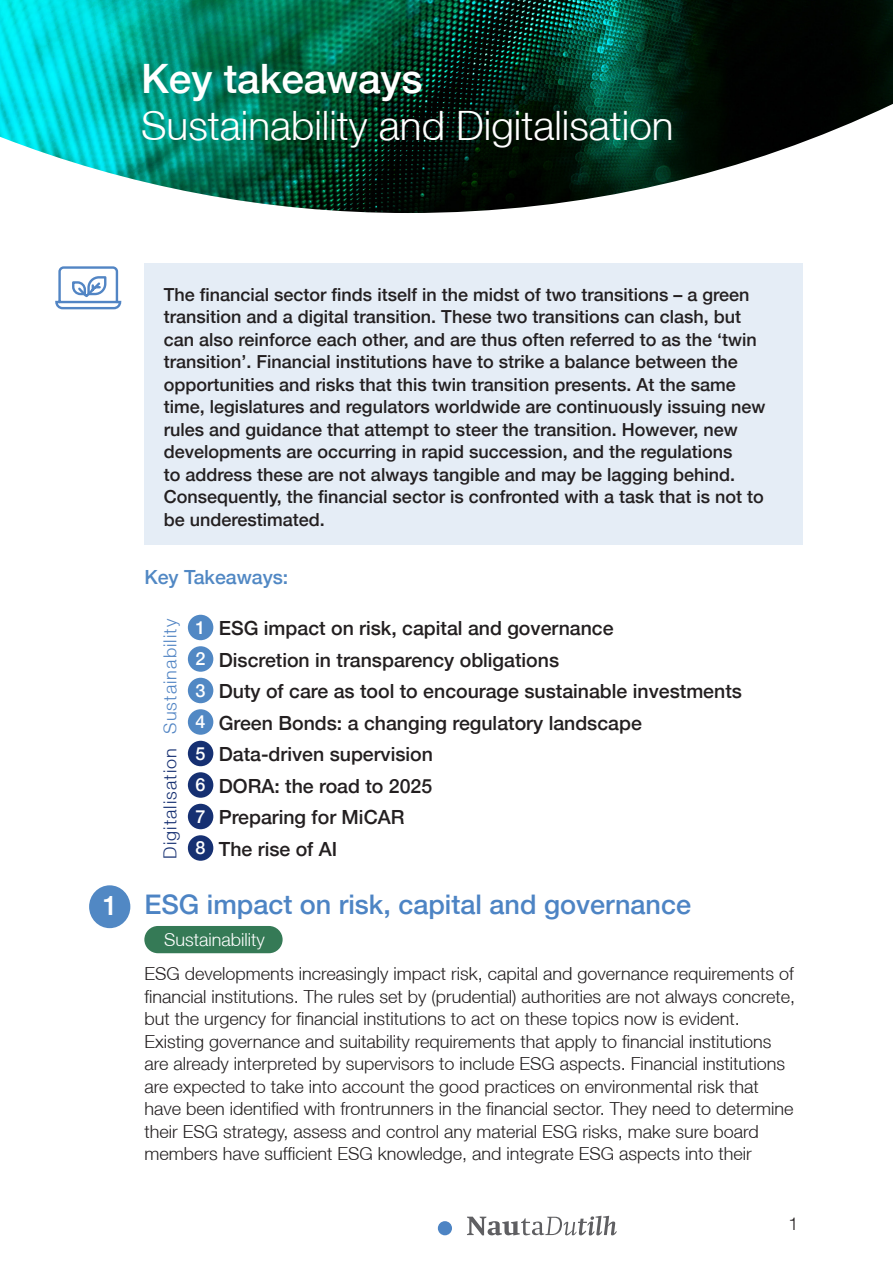
<style>
.page{position:relative;width:893px;height:1263px;background:#fff}
.page>*{position:absolute;margin:0;border:0;box-sizing:border-box;transform-origin:0 0}
.t1{font:300 40.5px "Helvetica Neue LT";color:#fff}
.t2{font:500 40.5px "Helvetica Neue LT";color:#fff}
.subheaders{font:500 27px "Helvetica Neue LT";color:#4d84c4}
.Header_2{font:500 27px "Helvetica Neue";color:#fff}
.t3{font:500 19.5px "Helvetica Neue";color:#231f20}
.bodytekst{font:500 19.5px "Helvetica Neue";color:#5188c4}
.bodytekst-2{font:300 18px/22.5px "Helvetica Neue LT";color:#231f20}
.bodytekst-3{font:500 18px/22.5px "Helvetica Neue";color:#231f20}
.t4{font:300 18px "Helvetica Neue LT";color:#fff}
.t5{font:300 18px "Helvetica Neue LT";letter-spacing:.06em;color:#5285c4}
.t6{font:300 18px "Helvetica Neue LT";letter-spacing:.06em;color:#163072}
.Header_2-2{font:500 18px "Helvetica Neue";color:#fff}
</style>
<div class="page">
<svg style="left:467px;top:1216px;width:150px;height:19px"></svg>
<div style="left:438px;top:1221px;width:14px;height:14px;background:#4d84c4;border-radius:50%"></div>
<img style="left:0;top:0;width:893px;height:213px">
<div style="left:144px;top:264px;width:659px;height:281px;background:#e5edf6"></div>
<div style="left:188px;top:615px;width:25px;height:25px;background:#5188c4;border-radius:50%"></div>
<div style="left:188px;top:646px;width:25px;height:26px;background:#5188c4;border-radius:50%"></div>
<div style="left:188px;top:678px;width:25px;height:25px;background:#5188c4;border-radius:50%"></div>
<div style="left:188px;top:709px;width:25px;height:26px;background:#5188c4;border-radius:50%"></div>
<div style="left:188px;top:741px;width:25px;height:25px;background:#163072;border-radius:50%"></div>
<div style="left:188px;top:772px;width:25px;height:26px;background:#163072;border-radius:50%"></div>
<div style="left:188px;top:804px;width:25px;height:25px;background:#163072;border-radius:50%"></div>
<div style="left:188px;top:835px;width:25px;height:26px;background:#163072;border-radius:50%"></div>
<div style="left:144px;top:926px;width:139px;height:27px;background:#357a56;border-radius:14px"></div>
<div style="left:89px;top:885px;width:41px;height:43px;background:#5188c4;border-radius:50%"></div>
<svg style="left:55px;top:266px;width:67px;height:44px"></svg>
<p class="t2" style="left:141px;top:55px;width:283px">Key takeaways</p>
<p class="t1" style="left:141px;top:100px;width:534px">Sustainability and Digitalisation</p>
<p class="Header_2" style="left:103px;top:884px;width:17px">1</p>
<p class="bodytekst-3" style="left:164px;top:282px;width:603px">The financial sector finds itself in the midst of two transitions – a green transition and a digital transition. These two transitions can clash, but can also reinforce each other, and are thus often referred to as the ‘twin transition’. Financial institutions have to strike a balance between the opportunities and risks that this twin transition presents. At the same time, legislatures and regulators worldwide are continuously issuing new rules and guidance that attempt to steer the transition. However, new developments are occurring in rapid succession, and the regulations<br>to address these are not always tangible and may be lagging behind.<br>Consequently, the financial sector is confronted with a task that is not to be underestimated.</p>
<p class="bodytekst" style="left:144px;top:561px;width:146px">Key Takeaways:</p>
<p class="Header_2-2" style="left:196px;top:613px;width:12px">1</p>
<p class="t3" style="left:219px;top:612px;width:396px">ESG impact on risk, capital and governance</p>
<p class="Header_2-2" style="left:196px;top:644px;width:12px">2</p>
<p class="t3" style="left:219px;top:644px;width:342px">Discretion in transparency obligations</p>
<p class="Header_2-2" style="left:196px;top:676px;width:12px">3</p>
<p class="t3" style="left:219px;top:675px;width:525px">Duty of care as tool to encourage sustainable investments</p>
<p class="Header_2-2" style="left:196px;top:707px;width:12px">4</p>
<p class="t3" style="left:219px;top:707px;width:425px">Green Bonds: a changing regulatory landscape</p>
<p class="Header_2-2" style="left:196px;top:739px;width:12px">5</p>
<p class="t3" style="left:219px;top:738px;width:216px">Data-driven supervision</p>
<p class="Header_2-2" style="left:196px;top:770px;width:12px">6</p>
<p class="t3" style="left:219px;top:770px;width:215px">DORA: the road to 2025</p>
<p class="Header_2-2" style="left:196px;top:802px;width:12px">7</p>
<p class="t3" style="left:219px;top:801px;width:187px">Preparing for MiCAR</p>
<p class="Header_2-2" style="left:196px;top:833px;width:12px">8</p>
<p class="t3" style="left:219px;top:833px;width:120px">The rise of AI</p>
<p class="subheaders" style="left:144px;top:888px;width:548px">ESG impact on risk, capital and governance</p>
<p class="t4" style="left:164px;top:928px;width:102px">Sustainability</p>
<p class="bodytekst-2" style="left:144px;top:962px;width:652px">ESG developments increasingly impact risk, capital and governance requirements of financial institutions. The rules set by (prudential) authorities are not always concrete, but the urgency for financial institutions to act on these topics now is evident.<br>Existing governance and suitability requirements that apply to financial institutions are already interpreted by supervisors to include ESG aspects. Financial institutions are expected to take into account the good practices on environmental risk that have been identified with frontrunners in the financial sector. They need to determine their ESG strategy, assess and control any material ESG risks, make sure board members have sufficient ESG knowledge, and integrate ESG aspects into their</p>
<p class="t5" style="left:159px;top:734px;width:116px;rotate:-90deg">Sustainability</p>
<p class="t6" style="left:159px;top:859px;width:112px;rotate:-90deg">Digitalisation</p>
<p class="bodytekst-2" style="left:789px;top:1212px;width:12px">1</p>
</div>
